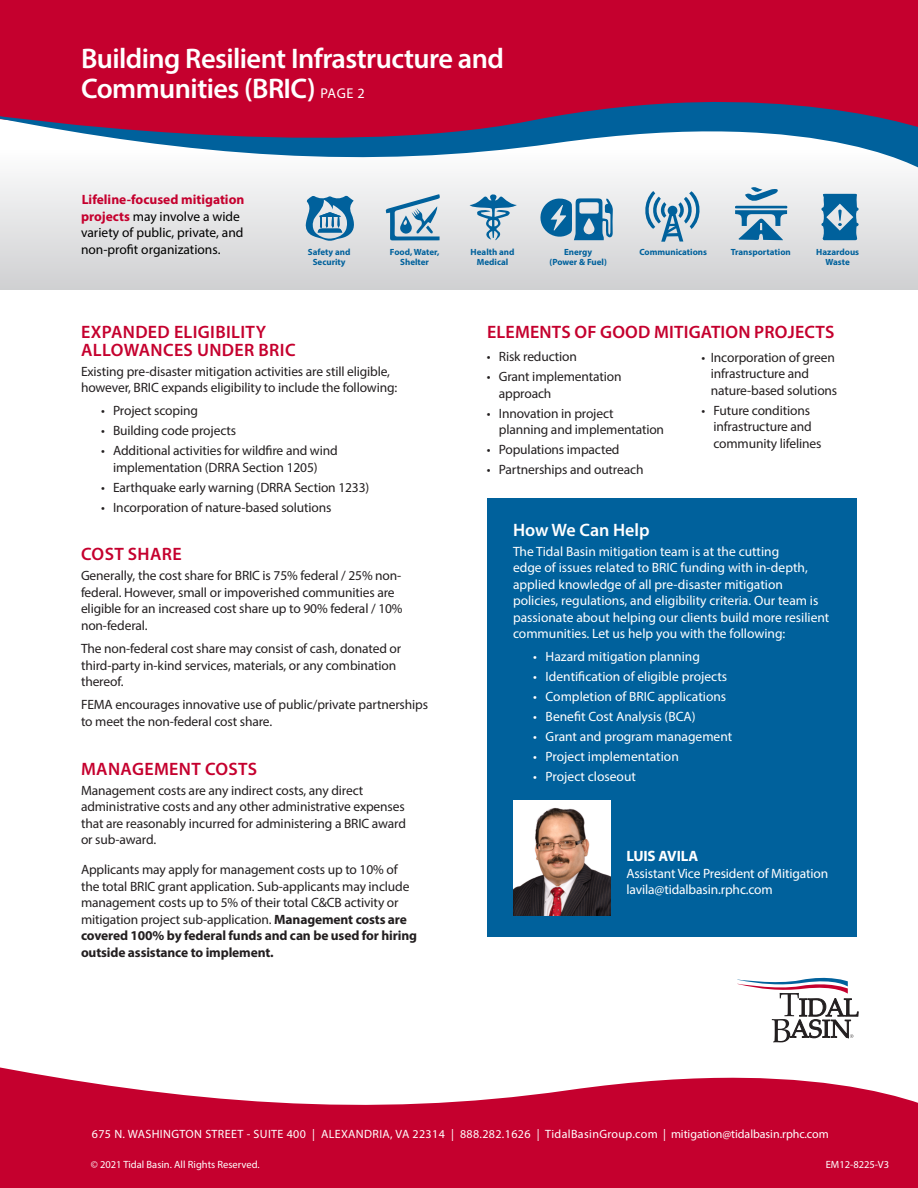
<style>
.page{position:relative;width:918px;height:1188px;background:#fff}
.page>*{position:absolute;margin:0;border:0;box-sizing:border-box;transform-origin:0 0}
.t1{font:600 28.5px/30px "Myriad Pro";letter-spacing:-.02em;color:#fff}
.t2{font:600 18px/18px "Myriad Pro";letter-spacing:.02em;color:#c5002e}
.t3{font:600 18px "Myriad Pro";color:#fff}
.t4{font:700 15px "Myriad Pro";letter-spacing:-.01em;color:#fff}
.t5{font:13.5px/16.5px "Myriad Pro";letter-spacing:-.01em;color:#231f20}
.t6{font:13.5px/16.5px "Myriad Pro";color:#fff}
.t7{font:13.5px/16.5px "Myriad Pro";color:#000}
.t8{font:12px "Myriad Pro";letter-spacing:.03em;color:#fff}
.t9{font:10.5px "Myriad Pro";color:#fff}
.t10{font:700 9px/10.5px "Myriad Pro";color:#00619c;text-align:center}
.s1{font-weight:400;font-size:14.25px}
.s2{font-weight:700;color:#c5002e}
.s3{font-weight:700}
</style>
<div class="page">
<div style="left:487px;top:498px;width:369px;height:439px;background:#00619c"></div>
<svg style="left:0;top:176px;width:918px;height:114px"></svg>
<svg style="left:305px;top:196px;width:50px;height:45px;background:#6fa1c0"></svg>
<svg style="left:385px;top:194px;width:55px;height:46px;background:#9abacf"></svg>
<svg style="left:470px;top:194px;width:47px;height:46px;background:#a0bed0"></svg>
<svg style="left:539px;top:198px;width:74px;height:42px;background:#5c96ba"></svg>
<svg style="left:643px;top:191px;width:12px;height:38px"></svg>
<svg style="left:651px;top:197px;width:10px;height:27px"></svg>
<svg style="left:660px;top:202px;width:6px;height:16px"></svg>
<svg style="left:661px;top:191px;width:42px;height:51px;background:#a0bed0"></svg>
<svg style="left:734px;top:185px;width:53px;height:55px;background:#8db3cb"></svg>
<svg style="left:821px;top:194px;width:38px;height:46px;background:#468ab3"></svg>
<div style="left:0;top:0;width:918px;height:82px;background:#c5002e"></div>
<svg style="left:0;top:82px;width:918px;height:86px"></svg>
<svg style="left:0;top:1067px;width:918px;height:121px;fill:#c5002e"></svg>
<img style="left:513px;top:801px;width:98px;height:114px">
<svg style="left:737px;top:977px;width:121px;height:65px"></svg>
<h1 class="t1" style="left:81px;top:43px;width:424px">Building Resilient Infrastructure and<br>Communities (BRIC) <span class="s1">PAGE 2</span></h1>
<p class="t7" style="left:81px;top:191px;width:165px"><span class="s2">Lifeline-focused mitigation projects</span> may involve a wide variety of public, private, and non-profit organizations.</p>
<p class="t10" style="left:308px;top:246px;width:44px">Safety and<br>Security</p>
<p class="t10" style="left:390px;top:246px;width:51px">Food, Water,<br>Shelter</p>
<p class="t10" style="left:471px;top:246px;width:45px">Health and<br>Medical</p>
<p class="t10" style="left:550px;top:246px;width:59px">Energy (Power &amp; Fuel)</p>
<p class="t10" style="left:639px;top:246px;width:69px">Communications</p>
<p class="t10" style="left:731px;top:246px;width:62px">Transportation</p>
<p class="t10" style="left:816px;top:246px;width:44px">Hazardous<br>Waste</p>
<h2 class="t2" style="left:81px;top:322px;width:216px">EXPANDED ELIGIBILITY<br>ALLOWANCES UNDER BRIC</h2>
<p class="t5" style="left:81px;top:363px;width:318px">Existing pre-disaster mitigation activities are still eligible, however, BRIC expands eligibility to include the following:</p>
<p class="t5" style="left:101px;top:402px;width:98px">• Project scoping</p>
<p class="t5" style="left:101px;top:422px;width:136px">• Building code projects</p>
<p class="t5" style="left:113px;top:442px;width:226px;text-indent:-12px">• Additional activities for wildfire and wind implementation (DRRA Section 1205)</p>
<p class="t5" style="left:101px;top:479px;width:270px">• Earthquake early warning (DRRA Section 1233)</p>
<p class="t5" style="left:101px;top:499px;width:232px">• Incorporation of nature-based solutions</p>
<h2 class="t2" style="left:81px;top:545px;width:102px">COST SHARE</h2>
<p class="t5" style="left:81px;top:567px;width:323px">Generally, the cost share for BRIC is 75% federal / 25% non&shy;federal. However, small or impoverished communities are eligible for an increased cost share up to 90% federal / 10% non-federal.</p>
<p class="t5" style="left:81px;top:640px;width:322px">The non-federal cost share may consist of cash, donated or third-party in-kind services, materials, or any combination thereof.</p>
<p class="t5" style="left:81px;top:696px;width:349px">FEMA encourages innovative use of public/private partnerships to meet the non-federal cost share.</p>
<h2 class="t2" style="left:81px;top:759px;width:178px">MANAGEMENT COSTS</h2>
<p class="t5" style="left:81px;top:782px;width:327px">Management costs are any indirect costs, any direct administrative costs and any other administrative expenses that are reasonably incurred for administering a BRIC award or sub-award.</p>
<p class="t5" style="left:81px;top:861px;width:338px">Applicants may apply for management costs up to 10% of the total BRIC grant application. Sub-applicants may include management costs up to 5% of their total C&amp;CB activity or mitigation project sub-application. <span class="s3">Management costs are covered 100% by federal funds and can be used for hiring outside assistance to implement.</span></p>
<h2 class="t2" style="left:487px;top:322px;width:349px">ELEMENTS OF GOOD MITIGATION PROJECTS</h2>
<p class="t5" style="left:711px;top:349px;width:128px;text-indent:-9px">• Incorporation of green infrastructure and nature-based solutions</p>
<p class="t5" style="left:713px;top:402px;width:110px;text-indent:-12px">• Future conditions infrastructure and community lifelines</p>
<p class="t5" style="left:487px;top:348px;width:92px">• Risk reduction</p>
<p class="t5" style="left:499px;top:368px;width:124px;text-indent:-12px">• Grant implementation approach</p>
<p class="t5" style="left:499px;top:405px;width:167px;text-indent:-12px">• Innovation in project planning and implementation</p>
<p class="t5" style="left:487px;top:441px;width:134px">• Populations impacted</p>
<p class="t5" style="left:487px;top:461px;width:158px">• Partnerships and outreach</p>
<h2 class="t3" style="left:513px;top:518px;width:138px">How We Can Help</h2>
<p class="t6" style="left:513px;top:543px;width:318px">The Tidal Basin mitigation team is at the cutting<br>edge of issues related to BRIC funding with in-depth, applied knowledge of all pre-disaster mitigation policies, regulations, and eligibility criteria. Our team is passionate about helping our clients build more resilient communities. Let us help you with the following:</p>
<p class="t6" style="left:533px;top:648px;width:168px">• Hazard mitigation planning</p>
<p class="t6" style="left:533px;top:668px;width:195px">• Identification of eligible projects</p>
<p class="t6" style="left:533px;top:688px;width:195px">• Completion of BRIC applications</p>
<p class="t6" style="left:533px;top:708px;width:164px">• Benefit Cost Analysis (BCA)</p>
<p class="t6" style="left:533px;top:728px;width:201px">• Grant and program management</p>
<p class="t6" style="left:533px;top:748px;width:147px">• Project implementation</p>
<p class="t6" style="left:533px;top:768px;width:104px">• Project closeout</p>
<p class="t4" style="left:626px;top:846px;width:73px">LUIS AVILA</p>
<p class="t6" style="left:626px;top:865px;width:203px">Assistant Vice President of Mitigation lavila@tidalbasin.rphc.com</p>
<p class="t8" style="left:92px;top:1127px;width:738px">675 N. WASHINGTON STREET - SUITE 400 | ALEXANDRIA, VA 22314 | 888.282.1626 | TidalBasinGroup.com | mitigation@tidalbasin.rphc.com</p>
<p class="t9" style="left:826px;top:1158px;width:65px">EM12-8225-V3</p>
<p class="t9" style="left:91px;top:1158px;width:171px">© 2021 Tidal Basin. All Rights Reserved.</p>
</div>
